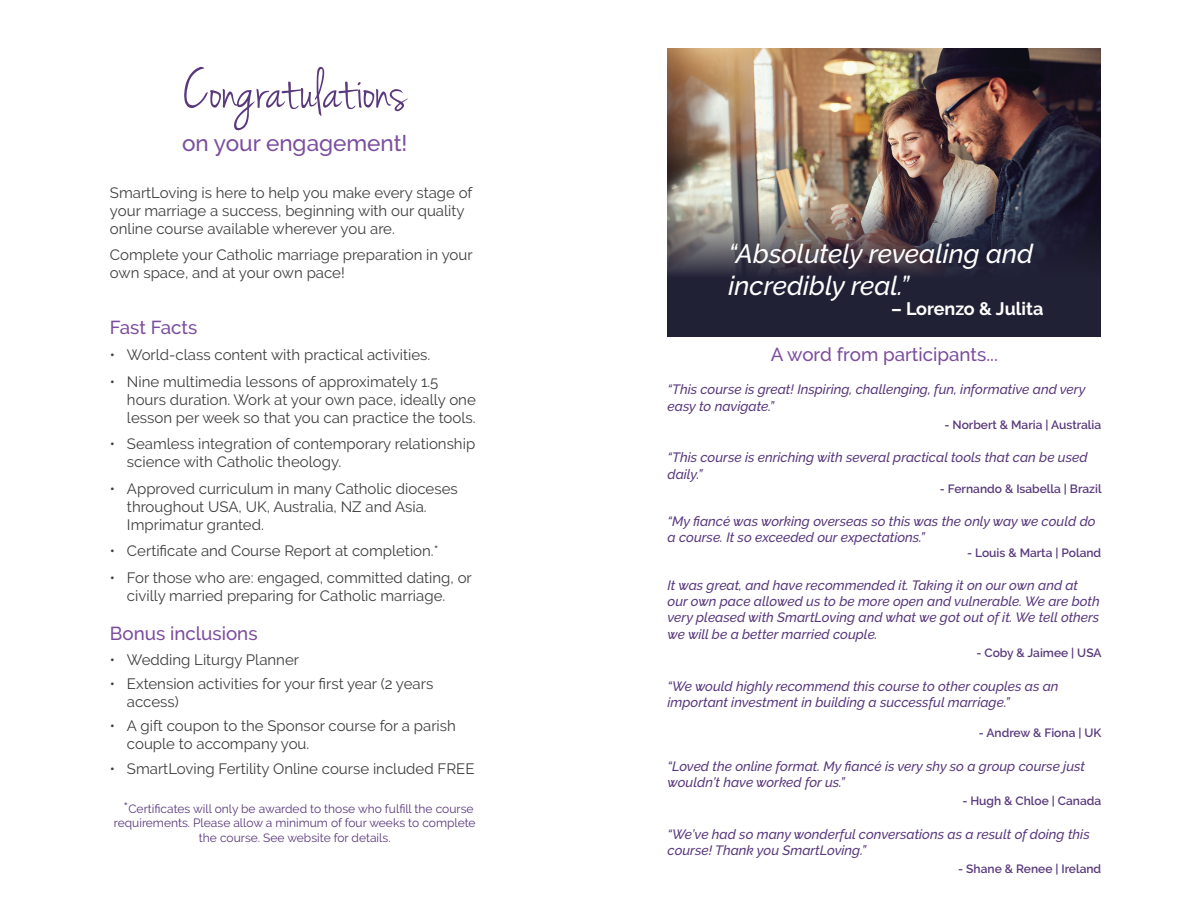
<style>
.page{position:relative;width:1188px;height:918px;background:#fff}
.page>*{position:absolute;margin:0;border:0;box-sizing:border-box;transform-origin:0 0}
.t1{font:58.5px "Jenna Sue";color:#59397c}
.t2{font:italic 500 26.55px/31.8px "Raleway";color:#fff}
.t3{font:500 22.5px "Raleway";color:#7b4d9e}
.t4{font:500 18.75px "Raleway";color:#7b4d9e}
.t5{font:700 18px "Raleway";color:#fff}
.t6{font:15px/18px "Raleway";color:#3e3e3f}
.t7{font:italic 500 13.5px/16.2px "Raleway";color:#59397c}
.t8{font:12px "Raleway";color:#59397c}
.t9{font:600 12px "Raleway";color:#59397c}
.s1{font-size:15px}
</style>
<div class="page">
<img style="left:668px;top:48px;width:433px;height:289px">
<img style="left:668px;top:165px;width:433px;height:171px">
<h1 class="t1" style="left:183px;top:57px;width:225px">Congratulations</h1>
<h3 class="t3" style="left:182px;top:130px;width:227px">on your engagement!</h3>
<p class="t6" style="left:110px;top:183px;width:364px">SmartLoving is here to help you make every stage of your marriage a success, beginning with our quality online course available wherever you are.</p>
<p class="t6" style="left:110px;top:246px;width:364px">Complete your Catholic marriage preparation in your own space, and at your own pace!</p>
<p class="t4" style="left:110px;top:316px;width:89px">Fast Facts</p>
<p class="t6" style="left:110px;top:346px;width:322px">• World-class content with practical activities.</p>
<p class="t6" style="left:127px;top:372px;width:350px;text-indent:-17px">• Nine multimedia lessons of approximately 1.5 hours duration. Work at your own pace, ideally one lesson per week so that you can practice the tools.</p>
<p class="t6" style="left:127px;top:435px;width:350px;text-indent:-17px">• Seamless integration of contemporary relationship science with Catholic theology.</p>
<p class="t6" style="left:127px;top:479px;width:332px;text-indent:-17px">• Approved curriculum in many Catholic dioceses throughout USA, UK, Australia, NZ and Asia.<br>Imprimatur granted.</p>
<p class="t6" style="left:110px;top:542px;width:330px">• Certificate and Course Report at completion.*</p>
<p class="t6" style="left:127px;top:568px;width:346px;text-indent:-17px">• For those who are: engaged, committed dating, or civilly married preparing for Catholic marriage.</p>
<p class="t4" style="left:110px;top:623px;width:149px">Bonus inclusions</p>
<p class="t6" style="left:110px;top:650px;width:191px">• Wedding Liturgy Planner</p>
<p class="t6" style="left:127px;top:675px;width:308px;text-indent:-17px">• Extension activities for your first year (2 years access)</p>
<p class="t6" style="left:127px;top:717px;width:330px;text-indent:-17px">• A gift coupon to the Sponsor course for a parish couple to accompany you.</p>
<p class="t6" style="left:110px;top:759px;width:366px">• SmartLoving Fertility Online course included FREE</p>
<p class="t8" style="left:124px;top:802px;width:352px"><span class="s1">*</span>Certificates will only be awarded to those who fulfill the course</p>
<p class="t8" style="left:114px;top:816px;width:363px">requirements. Please allow a minimum of four weeks to complete</p>
<p class="t8" style="left:199px;top:831px;width:193px">the course. See website for details.</p>
<h2 class="t2" style="left:729px;top:238px;width:306px">“Absolutely revealing and incredibly real.”</h2>
<p class="t5" style="left:891px;top:299px;width:154px">– Lorenzo &amp; Julita</p>
<p class="t4" style="left:771px;top:344px;width:228px">A word from participants...</p>
<p class="t7" style="left:668px;top:382px;width:419px">“This course is great! Inspiring, challenging, fun, informative and very easy to navigate.”</p>
<p class="t9" style="left:945px;top:418px;width:158px">- Norbert &amp; Maria | Australia</p>
<p class="t7" style="left:668px;top:450px;width:422px">“This course is enriching with several practical tools that can be used daily.”</p>
<p class="t9" style="left:940px;top:482px;width:163px">- Fernando &amp; Isabella | Brazil</p>
<p class="t7" style="left:668px;top:513px;width:430px">“My fiancé was working overseas so this was the only way we could do a course. It so exceeded our expectations.”</p>
<p class="t9" style="left:967px;top:546px;width:136px">- Louis &amp; Marta | Poland</p>
<p class="t7" style="left:668px;top:577px;width:434px">It was great, and have recommended it. Taking it on our own and at our own pace allowed us to be more open and vulnerable. We are both very pleased with SmartLoving and what we got out of it. We tell others we will be a better married couple.</p>
<p class="t9" style="left:977px;top:646px;width:127px">- Coby &amp; Jaimee | USA</p>
<p class="t7" style="left:668px;top:678px;width:393px">“We would highly recommend this course to other couples as an important investment in building a successful marriage.”</p>
<p class="t9" style="left:979px;top:726px;width:124px">- Andrew &amp; Fiona | UK</p>
<p class="t7" style="left:668px;top:758px;width:419px">“Loved the online format. My fiancé is very shy so a group course just wouldn’t have worked for us.”</p>
<p class="t9" style="left:962px;top:794px;width:140px">- Hugh &amp; Chloe | Canada</p>
<p class="t7" style="left:668px;top:826px;width:424px">“We’ve had so many wonderful conversations as a result of doing this course! Thank you SmartLoving.”</p>
<p class="t9" style="left:958px;top:862px;width:144px">- Shane &amp; Renee | Ireland</p>
</div>
